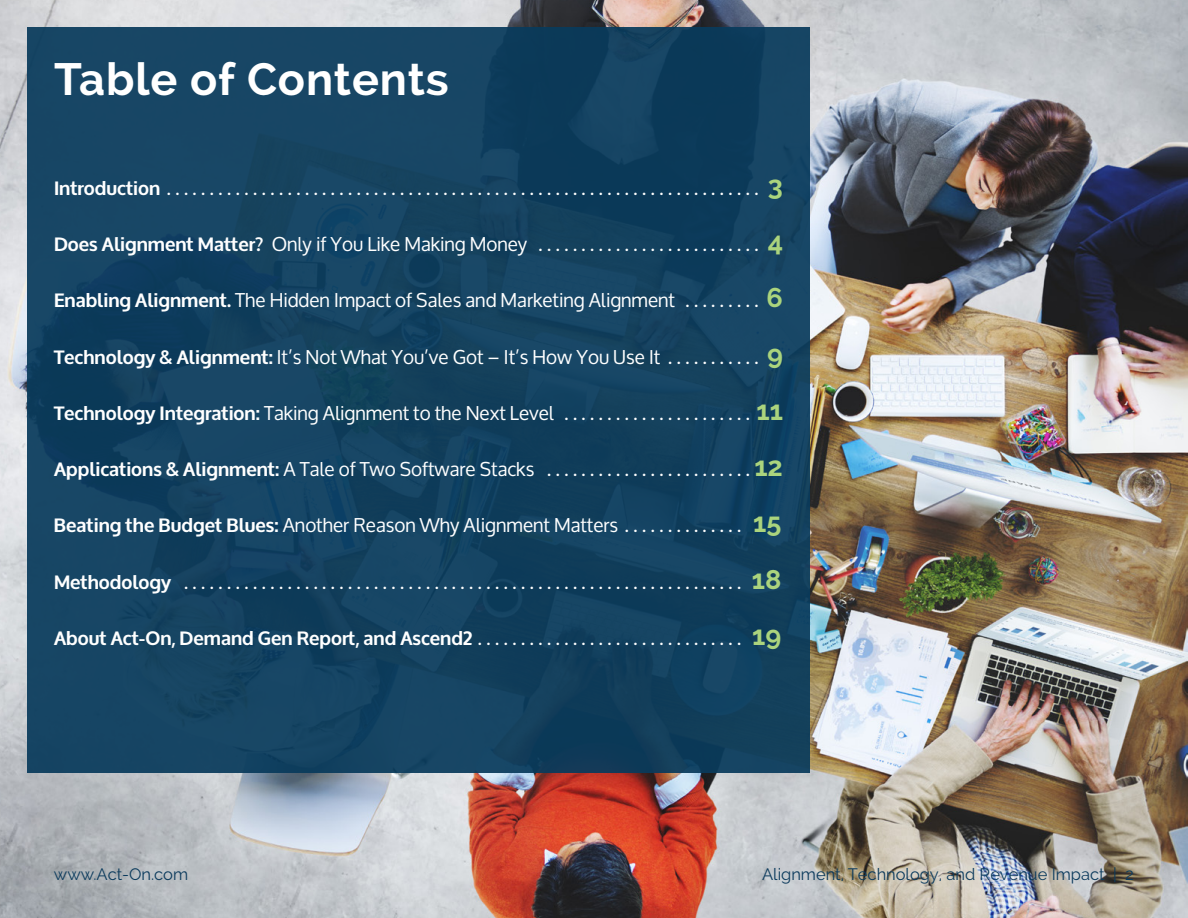
<style>
.page{position:relative;width:1188px;height:918px;background:#fff}
.page>*{position:absolute;margin:0;border:0;box-sizing:border-box;transform-origin:0 0}
.t1{font:700 45px "Raleway";letter-spacing:.02em;color:#fff}
.t2{font:19.2px "Oxygen";color:#fff}
.t3{font:700 19.2px "Oxygen";color:#fff}
.t4{font:16.5px "Raleway";color:#0c3b5d}
.s1{font-weight:700}
.s2{font-family:"Raleway";font-weight:700;font-size:27px;color:#abd47d}
.s3{font-weight:400}
.s4{font-family:"Raleway";font-size:27px;color:#abd47d}
</style>
<div class="page">
<img style="left:0;top:0;width:1188px;height:918px">
<div style="left:27px;top:27px;width:783px;height:745px;background:#164463"></div>
<h1 class="t1" style="left:54px;top:53px;width:396px">Table of Contents</h1>
<p class="t2" style="left:54px;top:177px;width:731px"><span class="s1">Introduction</span> . . . . . . . . . . . . . . . . . . . . . . . . . . . . . . . . . . . . . . . . . . . . . . . . . . . . . . . . . . . . . . . . . . . . . <span class="s2">3</span></p>
<p class="t2" style="left:54px;top:233px;width:731px"><span class="s1">Does Alignment Matter?</span> Only if You Like Making Money . . . . . . . . . . . . . . . . . . . . . . . . . . <span class="s2">4</span></p>
<p class="t2" style="left:54px;top:290px;width:731px"><span class="s1">Enabling Alignment.</span> The Hidden Impact of Sales and Marketing Alignment . . . . . . . . <span class="s2">6</span></p>
<p class="t2" style="left:54px;top:346px;width:731px"><span class="s1">Technology &amp; Alignment:</span> It’s Not What You’ve Got – It’s How You Use It . . . . . . . . . . . <span class="s2">9</span></p>
<p class="t2" style="left:54px;top:402px;width:731px"><span class="s1">Technology Integration:</span> Taking Alignment to the Next Level . . . . . . . . . . . . . . . . . . . . . <span class="s2">11</span></p>
<p class="t2" style="left:54px;top:458px;width:731px"><span class="s1">Applications &amp; Alignment:</span> A Tale of Two Software Stacks . . . . . . . . . . . . . . . . . . . . . . . <span class="s2">12</span></p>
<p class="t2" style="left:54px;top:515px;width:729px"><span class="s1">Beating the Budget Blues:</span> Another Reason Why Alignment Matters . . . . . . . . . . . . . . <span class="s2">15</span></p>
<p class="t2" style="left:54px;top:571px;width:729px"><span class="s1">Methodology</span> . . . . . . . . . . . . . . . . . . . . . . . . . . . . . . . . . . . . . . . . . . . . . . . . . . . . . . . . . . . . . . . . . <span class="s2">18</span></p>
<p class="t3" style="left:54px;top:626px;width:729px">About Act-On, Demand Gen Report, and Ascend2 <span class="s3">. . . . . . . . . . . . . . . . . . . . . . . . . . . . . . .</span> <span class="s4">19</span></p>
<p class="t4" style="left:54px;top:864px;width:136px">www.Act-On.com</p>
<p class="t4" style="left:762px;top:864px;width:373px">Alignment, Technology, and Revenue Impact | 2</p>
</div>
